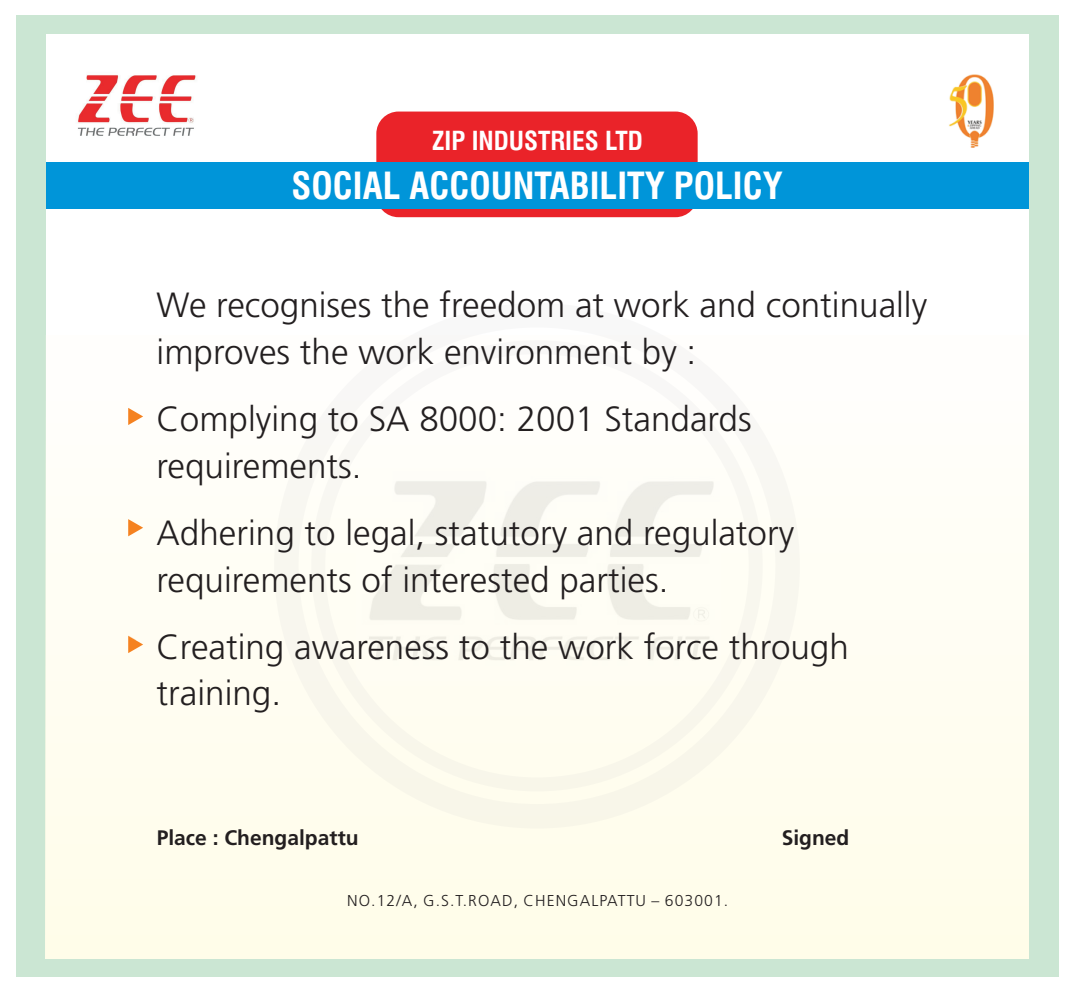
<style>
.page{position:relative;width:1074px;height:993px;background:#fff}
.page>*{position:absolute;margin:0;border:0;box-sizing:border-box;transform-origin:0 0}
.t1{font:700 condensed 36.4px "Swiss 721 BT";color:#fff}
.t2{font:300 35px/46.7px "Frutiger";color:#231f20}
.t3{font:700 condensed 25.55px "Swiss 721 BT";color:#fff}
.t4{font:700 21px "Frutiger";color:#231f20}
.t5{font:300 15.75px "Frutiger";letter-spacing:.07em;color:#231f20}
</style>
<div class="page">
<div style="left:16px;top:16px;width:1041px;height:961px;background:#cbe6d3"></div>
<div style="left:46px;top:34px;width:981px;height:925px;background:#fff"></div>
<div style="left:46px;top:335px;width:981px;height:624px;background:#fffdf2"></div>
<div style="left:376px;top:112px;width:321px;height:105px;background:#ea2329;border-radius:22px"></div>
<img style="left:949px;top:74px;width:44px;height:74px">
<img style="left:77px;top:75px;width:119px;height:61px">
<div style="left:46px;top:162px;width:982px;height:46px;background:#0095d9"></div>
<div style="left:311px;top:340px;width:451px;height:451px;border:14px solid #bcbdc0;border-radius:50%"></div>
<div style="left:274px;top:303px;width:525px;height:525px;border:24px solid #bcbdc0;border-radius:50%"></div>
<svg style="left:128px;top:408px;width:15px;height:17px"></svg>
<svg style="left:128px;top:519px;width:15px;height:17px"></svg>
<svg style="left:128px;top:636px;width:15px;height:17px"></svg>
<p class="t3" style="left:432px;top:130px;width:212px">ZIP INDUSTRIES LTD</p>
<p class="t1" style="left:291px;top:171px;width:492px">SOCIAL ACCOUNTABILITY POLICY</p>
<p class="t2" style="left:157px;top:285px;width:772px">We recognises the freedom at work and continually improves the work environment by :</p>
<p class="t2" style="left:157px;top:399px;width:596px">Complying to SA 8000: 2001 Standards requirements.</p>
<p class="t2" style="left:157px;top:513px;width:639px">Adhering to legal, statutory and regulatory requirements of interested parties.</p>
<p class="t2" style="left:157px;top:627px;width:693px">Creating awareness to the work force through training.</p>
<p class="t4" style="left:157px;top:829px;width:203px">Place : Chengalpattu</p>
<p class="t4" style="left:781px;top:829px;width:69px">Signed</p>
<p class="t5" style="left:347px;top:894px;width:382px">NO.12/A, G.S.T.ROAD, CHENGALPATTU – 603001.</p>
</div>
